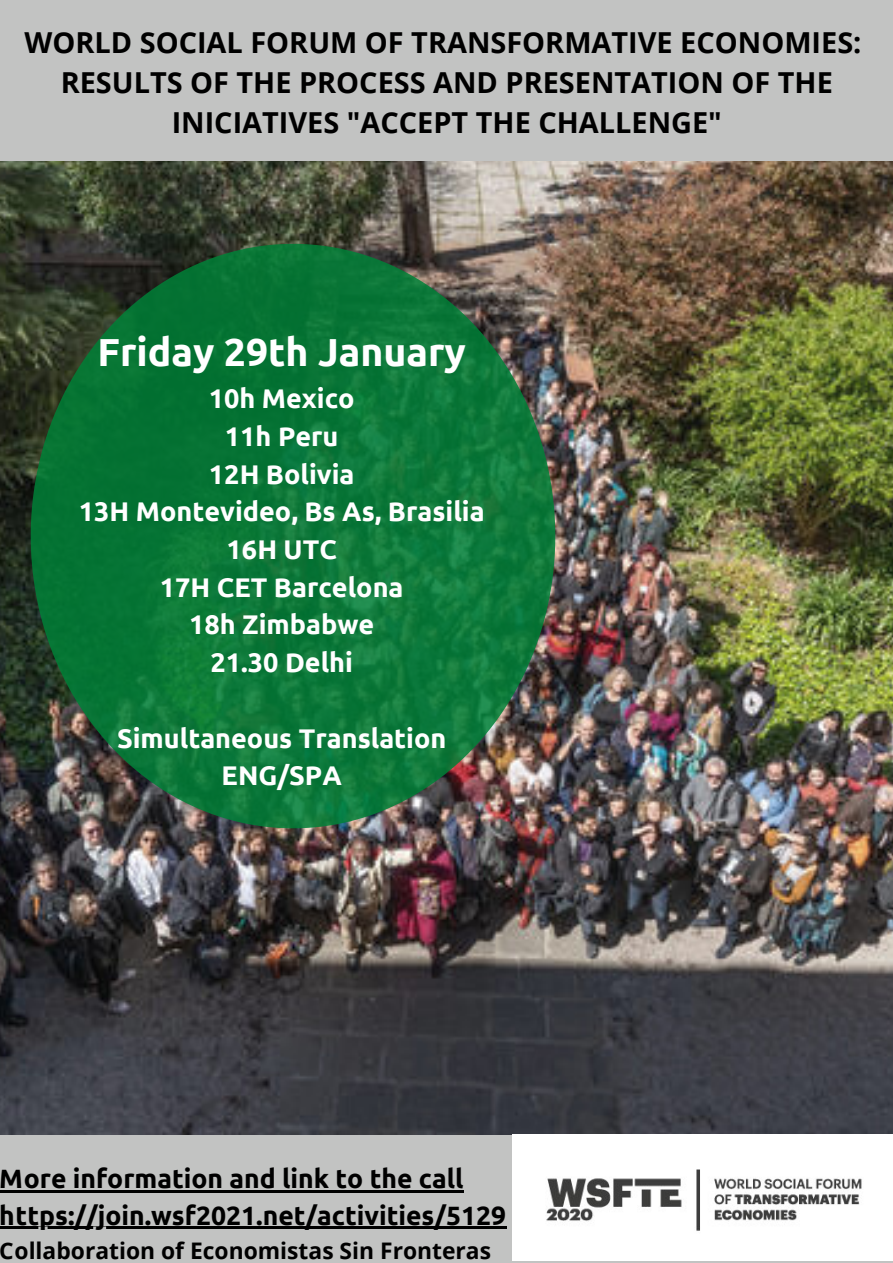
<style>
.page{position:relative;width:893px;height:1263px;background:#c2c3c2}
.page>*{position:absolute;margin:0;border:0;box-sizing:border-box;transform-origin:0 0}
.t1{font:700 39.08px "Ubuntu";color:#fff}
.t2{font:700 28.88px/40px "Open Sans";color:#000;text-align:center}
.t3{font:700 27px "Ubuntu";color:#fff}
.t4{font:700 26.47px/36.8px "Ubuntu";color:#000}
.t5{font:700 22.8px "Open Sans";color:#000}
</style>
<div class="page">
<img style="left:0;top:162px;width:893px;height:972px">
<svg style="left:31px;top:244px;width:524px;height:584px;background:#1a6e3b"></svg>
<img style="left:513px;top:1134px;width:380px;height:126px">
<hr style="left:0;top:1190px;width:463px;height:2px;background:#000">
<hr style="left:0;top:1227px;width:506px;height:2px;background:#000">
<p class="t2" style="left:25px;top:22px;width:838px">WORLD SOCIAL FORUM OF TRANSFORMATIVE ECONOMIES:</p>
<p class="t2" style="left:61px;top:62px;width:773px">RESULTS OF THE PROCESS AND PRESENTATION OF THE<br>INICIATIVES "ACCEPT THE CHALLENGE"</p>
<p class="t1" style="left:98px;top:330px;width:370px">Friday 29th January</p>
<p class="t3" style="left:209px;top:383px;width:147px">10h Mexico</p>
<p class="t3" style="left:225px;top:421px;width:115px">11h Peru</p>
<p class="t3" style="left:209px;top:458px;width:147px">12H Bolivia</p>
<p class="t3" style="left:79px;top:496px;width:407px">13H Montevideo, Bs As, Brasilia</p>
<p class="t3" style="left:227px;top:534px;width:112px">16H UTC</p>
<p class="t3" style="left:160px;top:571px;width:245px">17H CET Barcelona</p>
<p class="t3" style="left:189px;top:609px;width:187px">18h Zimbabwe</p>
<p class="t3" style="left:210px;top:647px;width:144px">21.30 Delhi</p>
<p class="t3" style="left:117px;top:722px;width:331px">Simultaneous Translation</p>
<p class="t3" style="left:222px;top:760px;width:122px">ENG/SPA</p>
<p class="t4" style="left:0;top:1160px;width:508px">More information and link to the call https://join.wsf2021.net/activities/5129</p>
<p class="t5" style="left:0;top:1234px;width:492px">Collaboration of Economistas Sin Fronteras</p>
</div>
